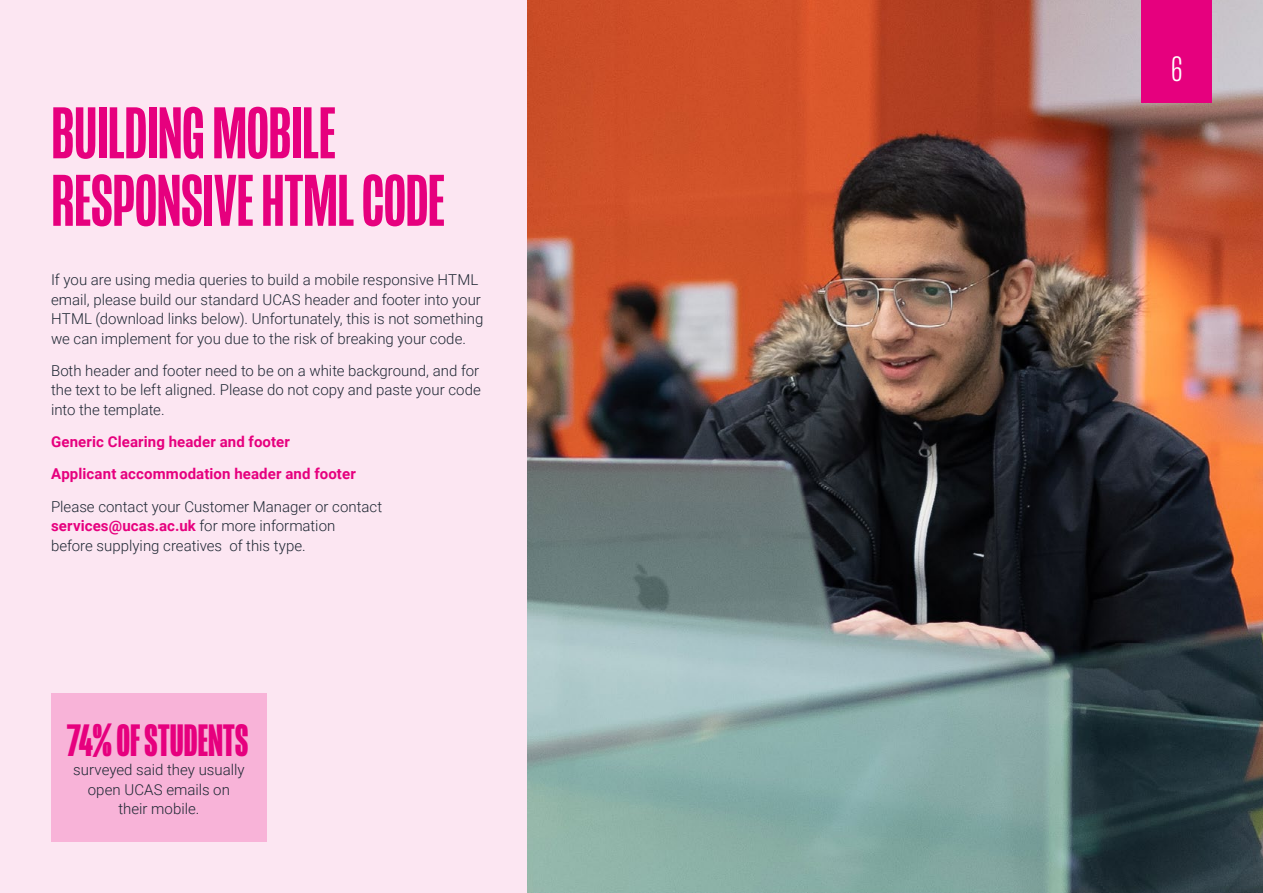
<style>
.page{position:relative;width:1263px;height:893px;background:#fce6f2}
.page>*{position:absolute;margin:0;border:0;box-sizing:border-box;transform-origin:0 0}
.t1{font:500 75px/67.5px "Mongoose";letter-spacing:-.015em;color:#e6007e}
.t2{font:700 46.5px "Mongoose";letter-spacing:-.005em;color:#e6007e}
.t3{font:300 36.15px "Mongoose";color:#fff}
.t4{font:300 15px/19.5px "Roboto";color:#1f2834}
.t5{font:700 15px/32.2px "Roboto";letter-spacing:.01em;color:#e6007e}
.s1{font-weight:700;color:#e6007e}
</style>
<div class="page">
<img style="left:527px;top:0;width:736px;height:893px">
<div style="left:51px;top:693px;width:215px;height:149px;background:#f8b3d8"></div>
<div style="left:1142px;top:0;width:70px;height:102px;background:#e6007e"></div>
<div style="left:1141px;top:54px;width:71px;height:34px;background:#e6007e"></div>
<h1 class="t1" style="left:51px;top:100px;width:395px">BUILDING MOBILE<br>RESPONSIVE HTML CODE</h1>
<p class="t4" style="left:51px;top:269px;width:434px">If you are using media queries to build a mobile responsive HTML email, please build our standard UCAS header and footer into your HTML (download links below). Unfortunately, this is not something we can implement for you due to the risk of breaking your code.</p>
<p class="t4" style="left:51px;top:360px;width:431px;text-align:justify">Both header and footer need to be on a white background, and for the text to be left aligned. Please do not copy and paste your code into the template.</p>
<p class="t5" style="left:51px;top:425px;width:306px">Generic Clearing header and footer<br>Applicant accommodation header and footer</p>
<p class="t4" style="left:51px;top:496px;width:333px">Please contact your Customer Manager or contact <span class="s1">services@ucas.ac.uk</span> for more information<br>before supplying creatives of this type.</p>
<h2 class="t2" style="left:67px;top:713px;width:183px">74% OF STUDENTS</h2>
<p class="t4" style="left:73px;top:760px;width:173px;text-align:center">surveyed said they usually open UCAS emails on their mobile.</p>
<h3 class="t3" style="left:1171px;top:48px;width:12px">6</h3>
</div>
